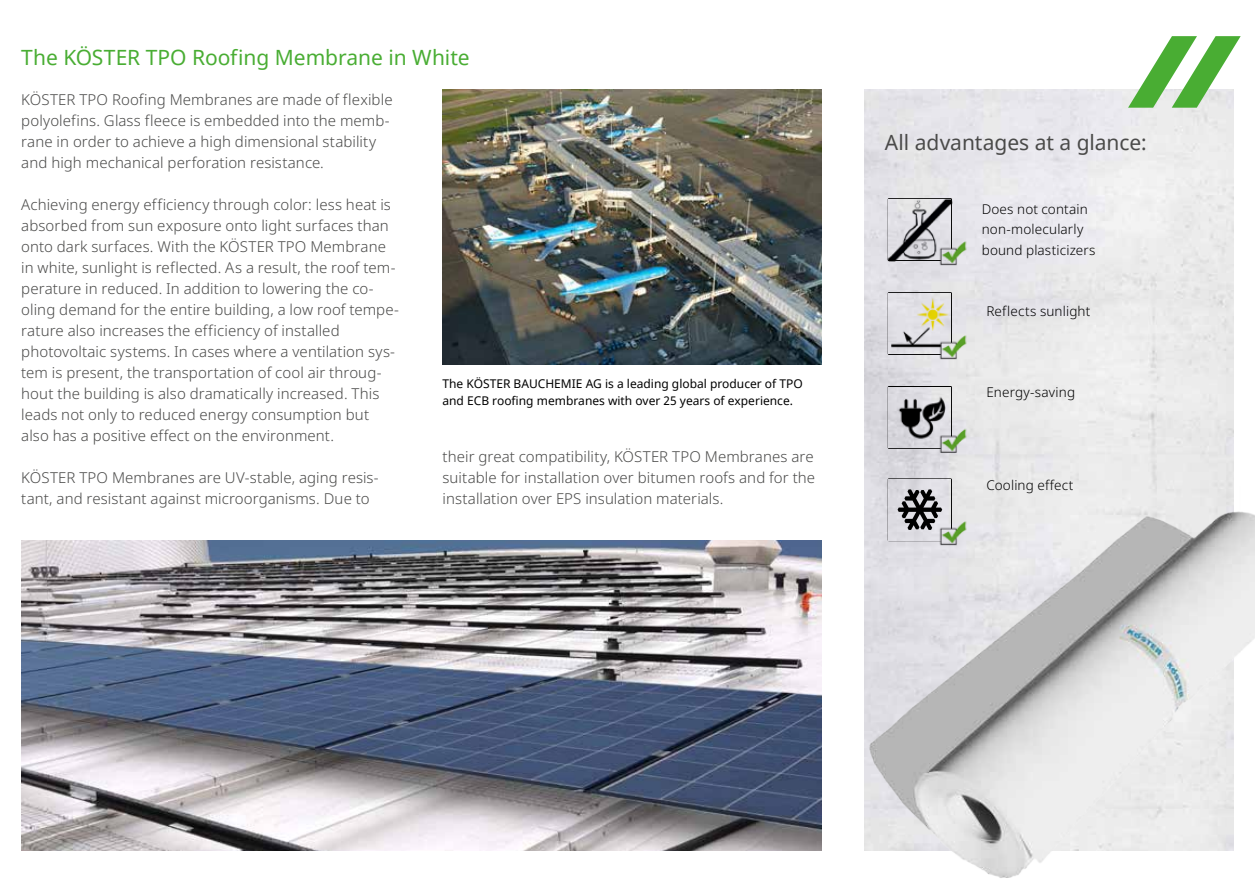
<style>
.page{position:relative;width:1255px;height:893px;background:#fff}
.page>*{position:absolute;margin:0;border:0;box-sizing:border-box;transform-origin:0 0}
.t1{font:21px "Noto Sans";color:#49ad33}
.t2{font:21px "Noto Sans";color:#4a4a49}
.t3{font:300 15px/21px "Noto Sans";letter-spacing:.005em;color:#4a4a49}
.t4{font:300 13.5px/20.2px "Noto Sans";letter-spacing:.01em;color:#000}
.t5{font:12px/16.5px "Noto Sans";color:#000}
</style>
<div class="page">
<svg style="left:1127px;top:36px;width:113px;height:72px"></svg>
<img style="left:442px;top:90px;width:379px;height:275px">
<img style="left:21px;top:540px;width:800px;height:310px">
<img style="left:864px;top:486px;width:390px;height:392px">
<img style="left:876px;top:379px;width:98px;height:80px">
<img style="left:887px;top:386px;width:64px;height:63px">
<img style="left:888px;top:387px;width:62px;height:61px">
<img style="left:876px;top:471px;width:98px;height:82px">
<img style="left:887px;top:478px;width:64px;height:63px">
<img style="left:888px;top:480px;width:62px;height:60px">
<img style="left:897px;top:489px;width:45px;height:41px">
<img style="left:876px;top:285px;width:98px;height:80px">
<img style="left:887px;top:292px;width:64px;height:63px">
<img style="left:888px;top:293px;width:62px;height:61px">
<img style="left:876px;top:191px;width:98px;height:80px">
<img style="left:887px;top:198px;width:64px;height:63px">
<img style="left:888px;top:199px;width:62px;height:61px">
<h1 class="t1" style="left:21px;top:43px;width:450px">The KÖSTER TPO Roofing Membrane in White</h1>
<p class="t3" style="left:21px;top:90px;width:373px">KÖSTER TPO Roofing Membranes are made of flexible polyolefins. Glass fleece is embedded into the memb&shy;rane in order to achieve a high dimensional stability and high mechanical perforation resistance.</p>
<p class="t3" style="left:21px;top:195px;width:379px">Achieving energy efficiency through color: less heat is absorbed from sun exposure onto light surfaces than onto dark surfaces. With the KÖSTER TPO Membrane in white, sunlight is reflected. As a result, the roof tem&shy;perature in reduced. In addition to lowering the co&shy;oling demand for the entire building, a low roof tempe&shy;rature also increases the efficiency of installed photovoltaic systems. In cases where a ventilation sys&shy;tem is present, the transportation of cool air throug&shy;hout the building is also dramatically increased. This leads not only to reduced energy consumption but also has a positive effect on the environment.</p>
<p class="t3" style="left:21px;top:468px;width:359px">KÖSTER TPO Membranes are UV-stable, aging resis&shy;tant, and resistant against microorganisms. Due to</p>
<p class="t5" style="left:442px;top:376px;width:362px">The KÖSTER BAUCHEMIE AG is a leading global producer of TPO and ECB roofing membranes with over 25 years of experience.</p>
<p class="t3" style="left:442px;top:446px;width:374px;text-align:justify">their great compatibility, KÖSTER TPO Membranes are suitable for installation over bitumen roofs and for the installation over EPS insulation materials.</p>
<h1 class="t2" style="left:884px;top:128px;width:263px">All advantages at a glance:</h1>
<p class="t4" style="left:981px;top:200px;width:115px">Does not contain non-molecularly bound plasticizers</p>
<p class="t4" style="left:986px;top:302px;width:105px">Reflects sunlight</p>
<p class="t4" style="left:986px;top:382px;width:90px">Energy-saving</p>
<p class="t4" style="left:986px;top:475px;width:89px">Cooling effect</p>
</div>
